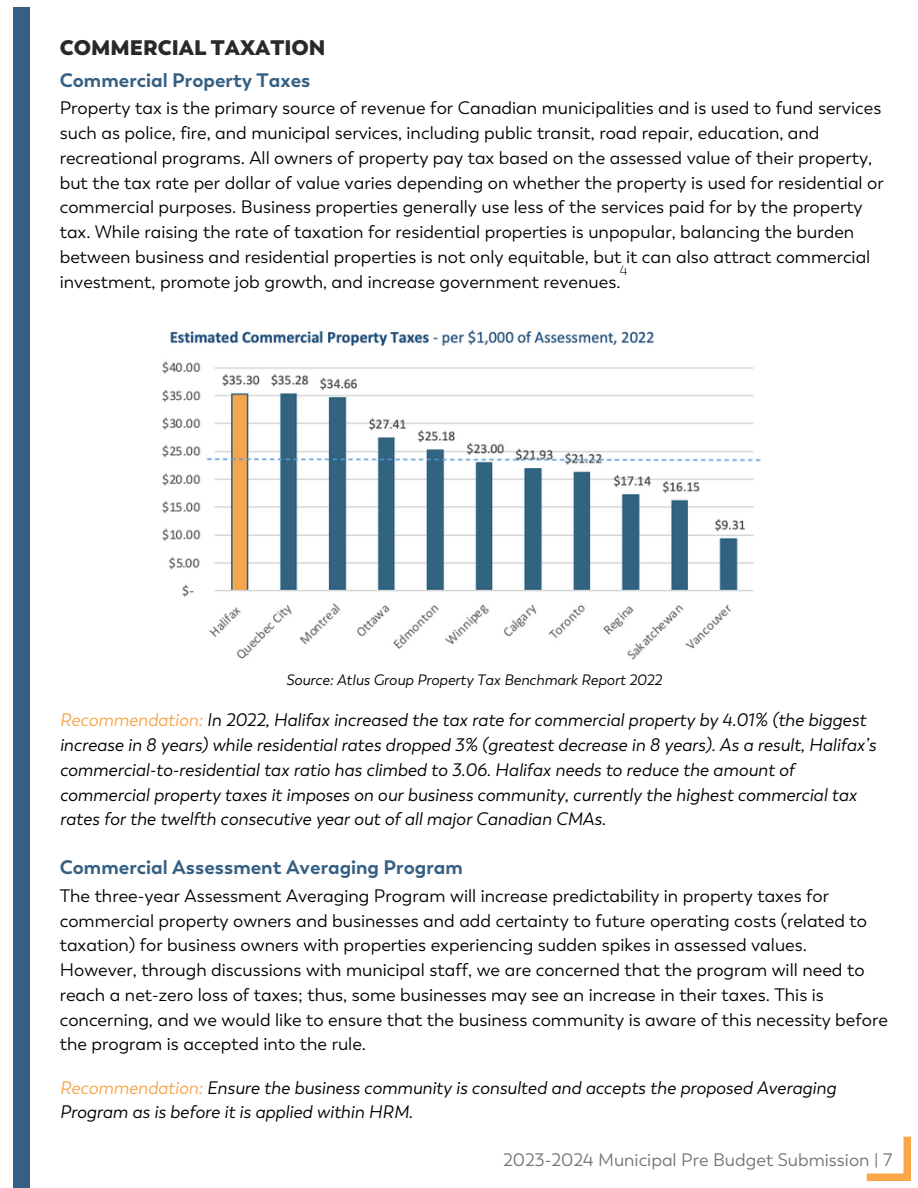
<style>
.page{position:relative;width:918px;height:1188px;background:#fff}
.page>*{position:absolute;margin:0;border:0;box-sizing:border-box;transform-origin:0 0}
.t1{font:800 21px "Trenda";color:#292929}
.t2{font:700 19.5px "Trenda";color:#366083}
.t3{font:18px/24.8px "Trenda";color:#000}
.t4{font:italic 18px/24.8px "Trenda";color:#000}
.t5{font:18px "Trenda";color:#737373}
.t6{font:italic 15px "Trenda";color:#000}
.t7{font:300 13.5px "Trenda";color:#000}
.s1{color:#f7a54a}
</style>
<div class="page">
<div style="left:14px;top:7px;width:16px;height:1181px;background:#366083"></div>
<img style="left:866px;top:1136px;width:45px;height:45px">
<img style="left:162px;top:330px;width:599px;height:330px">
<p class="t1" style="left:60px;top:34px;width:267px">COMMERCIAL TAXATION</p>
<p class="t2" style="left:60px;top:68px;width:252px">Commercial Property Taxes</p>
<p class="t3" style="left:60px;top:96px;width:826px">Property tax is the primary source of revenue for Canadian municipalities and is used to fund services such as police, fire, and municipal services, including public transit, road repair, education, and recreational programs. All owners of property pay tax based on the assessed value of their property, but the tax rate per dollar of value varies depending on whether the property is used for residential or commercial purposes. Business properties generally use less of the services paid for by the property tax. While raising the rate of taxation for residential properties is unpopular, balancing the burden between business and residential properties is not only equitable, but it can also attract commercial investment, promote job growth, and increase government revenues.</p>
<p class="t7" style="left:620px;top:263px;width:9px">4</p>
<p class="t6" style="left:286px;top:671px;width:378px">Source: Atlus Group Property Tax Benchmark Report 2022</p>
<p class="t4" style="left:60px;top:708px;width:818px"><span class="s1">Recommendation:</span> In 2022, Halifax increased the tax rate for commercial property by 4.01% (the biggest increase in 8 years) while residential rates dropped 3% (greatest decrease in 8 years). As a result, Halifax’s commercial-to-residential tax ratio has climbed to 3.06. Halifax needs to reduce the amount of commercial property taxes it imposes on our business community, currently the highest commercial tax rates for the twelfth consecutive year out of all major Canadian CMAs.</p>
<p class="t2" style="left:60px;top:856px;width:404px">Commercial Assessment Averaging Program</p>
<p class="t3" style="left:60px;top:883px;width:830px">The three-year Assessment Averaging Program will increase predictability in property taxes for commercial property owners and businesses and add certainty to future operating costs (related to taxation) for business owners with properties experiencing sudden spikes in assessed values.<br>However, through discussions with municipal staff, we are concerned that the program will need to reach a net-zero loss of taxes; thus, some businesses may see an increase in their taxes. This is concerning, and we would like to ensure that the business community is aware of this necessity before the program is accepted into the rule.</p>
<p class="t4" style="left:60px;top:1075px;width:778px"><span class="s1">Recommendation:</span> Ensure the business community is consulted and accepts the proposed Averaging<br>Program as is before it is applied within HRM.</p>
<p class="t5" style="left:503px;top:1149px;width:391px">2023-2024 Municipal Pre Budget Submission | 7</p>
</div>
